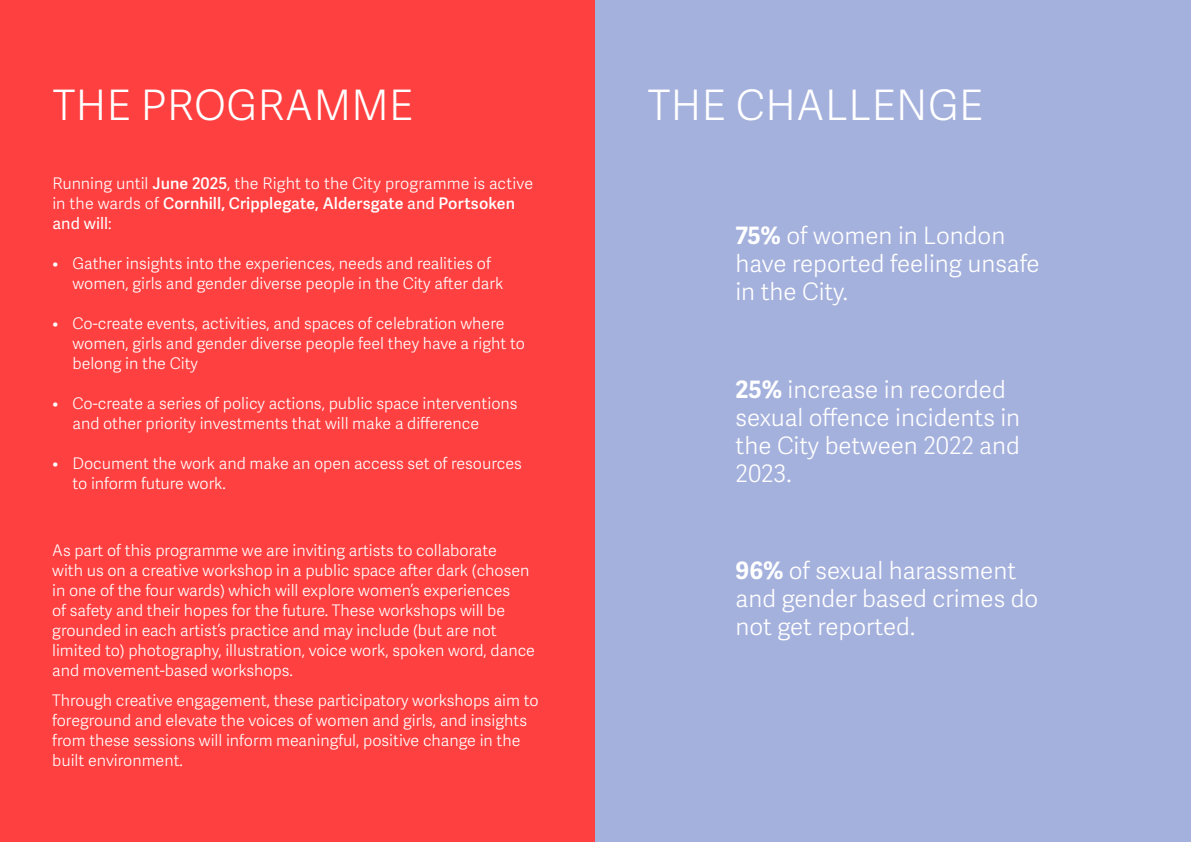
<style>
.page{position:relative;width:1191px;height:842px;background:#fff}
.page>*{position:absolute;margin:0;border:0;box-sizing:border-box;transform-origin:0 0}
.t1{font:300 42px "Adelle Sans";letter-spacing:.01em;color:#fff}
.t2{font:300 24px/28px "Adelle Sans";color:#fff}
.t3{font:300 16px/20px "Adelle Sans";color:#fff}
.s1{font-weight:600}
.s2{font-weight:400}
.s3{font-weight:700}
</style>
<div class="page">
<div style="left:0;top:0;width:595px;height:842px;background:#ff4041"></div>
<div style="left:595px;top:0;width:596px;height:842px;background:#a5b1dd"></div>
<h1 class="t1" style="left:53px;top:81px;width:362px">THE PROGRAMME</h1>
<p class="t3" style="left:52px;top:173px;width:482px">Running until <span class="s1">June 2025</span>, the Right to the City programme is active in the wards of <span class="s1">Cornhill, Cripplegate, Aldersgate</span> <span class="s2">and</span> <span class="s1">Portsoken </span><span class="s2">and will</span>:</p>
<p class="t3" style="left:72px;top:253px;width:432px;text-indent:-20px">• Gather insights into the experiences, needs and realities of women, girls and gender diverse people in the City after dark</p>
<p class="t3" style="left:72px;top:313px;width:454px;text-indent:-20px">• Co-create events, activities, and spaces of celebration where women, girls and gender diverse people feel they have a right to belong in the City</p>
<p class="t3" style="left:72px;top:393px;width:446px;text-indent:-20px">• Co-create a series of policy actions, public space interventions and other priority investments that will make a difference</p>
<p class="t3" style="left:72px;top:453px;width:451px;text-indent:-20px">• Document the work and make an open access set of resources to inform future work.</p>
<p class="t3" style="left:52px;top:540px;width:484px">As part of this programme we are inviting artists to collaborate<br>with us on a creative workshop in a public space after dark (chosen in one of the four wards) which will explore women’s experiences<br>of safety and their hopes for the future. These workshops will be grounded in each artist’s practice and may include (but are not limited to) photography, illustration, voice work, spoken word, dance and movement-based workshops.</p>
<p class="t3" style="left:52px;top:690px;width:488px">Through creative engagement, these participatory workshops aim to foreground and elevate the voices of women and girls, and insights from these sessions will inform meaningful, positive change in the built environment.</p>
<h1 class="t1" style="left:648px;top:81px;width:337px">THE CHALLENGE</h1>
<h2 class="t2" style="left:735px;top:223px;width:306px"><span class="s3">75%</span> of women in London have reported feeling unsafe in the City.</h2>
<h2 class="t2" style="left:735px;top:376px;width:286px"><span class="s3">25%</span> increase in recorded sexual offence incidents in the City between 2022 and<br>2023.</h2>
<h2 class="t2" style="left:735px;top:558px;width:304px"><span class="s3">96%</span> of sexual harassment and gender based crimes do not get reported.</h2>
</div>
